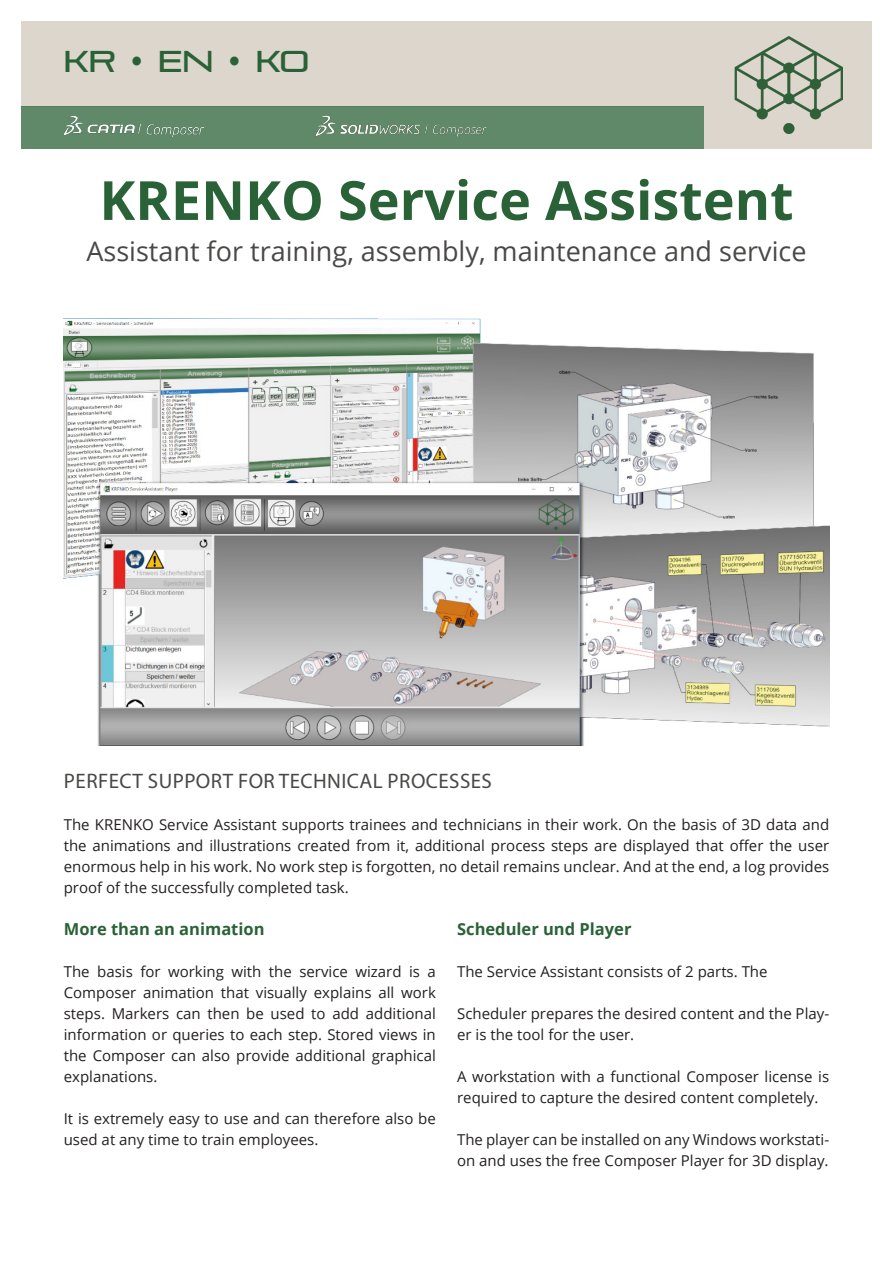
<style>
.page{position:relative;width:893px;height:1263px;background:#fff}
.page>*{position:absolute;margin:0;border:0;box-sizing:border-box;transform-origin:0 0}
.Produkttitel{font:700 54px "Open Sans";color:#2a6237}
.t1{font:30px "Pirulen Rg";color:#2a6237}
.Produkttitel-2{font:27px "Open Sans";color:#4a4847}
.Überschrift_ohne_Spalte{font:21px "Myriad Pro";letter-spacing:.02em;color:#4a4847}
.Absatzüberschrift{font:700 16.5px "Open Sans";color:#2a6237}
.Absatztext{font:15px/21px "Open Sans";color:#231f20}
.Absatz_ohne_Spalte{font:15px/21px "Open Sans";color:#231f20;text-align:justify}
</style>
<div class="page">
<div style="left:21px;top:21px;width:851px;height:85px;background:#dcd6cd"></div>
<div style="left:21px;top:106px;width:851px;height:43px;background:#5f8969"></div>
<img style="left:64px;top:116px;width:140px;height:21px">
<img style="left:315px;top:115px;width:172px;height:22px">
<div style="left:704px;top:104px;width:168px;height:45px;background:#dcd6cd"></div>
<img style="left:734px;top:36px;width:108px;height:98px">
<img style="left:64px;top:319px;width:765px;height:427px">
<h2 class="t1" style="left:64px;top:43px;width:247px">KR • EN • KO</h2>
<p class="Produkttitel" style="left:99px;top:162px;width:696px">KRENKO Service Assistent</p>
<p class="Produkttitel-2" style="left:86px;top:233px;width:722px">Assistant for training, assembly, maintenance and service</p>
<p class="Überschrift_ohne_Spalte" style="left:64px;top:768px;width:429px">PERFECT SUPPORT FOR TECHNICAL PROCESSES</p>
<p class="Absatz_ohne_Spalte" style="left:64px;top:813px;width:767px">The KRENKO Service Assistant supports trainees and technicians in their work. On the basis of 3D data and the animations and illustrations created from it, additional process steps are displayed that offer the user enormous help in his work. No work step is forgotten, no detail remains unclear. And at the end, a log provides proof of the successfully completed task.</p>
<p class="Absatzüberschrift" style="left:64px;top:917px;width:202px">More than an animation</p>
<p class="Absatztext" style="left:64px;top:960px;width:374px;text-align:justify">The basis for working with the service wizard is a Composer animation that visually explains all work steps. Markers can then be used to add additional information or queries to each step. Stored views in the Composer can also provide additional graphical explanations.</p>
<p class="Absatztext" style="left:64px;top:1107px;width:374px">It is extremely easy to use and can therefore also be used at any time to train employees.</p>
<p class="Absatzüberschrift" style="left:457px;top:917px;width:176px">Scheduler und Player</p>
<p class="Absatztext" style="left:457px;top:960px;width:312px">The Service Assistant consists of 2 parts. The</p>
<p class="Absatztext" style="left:457px;top:1002px;width:374px">Scheduler prepares the desired content and the Play&shy;er is the tool for the user.</p>
<p class="Absatztext" style="left:457px;top:1065px;width:374px">A workstation with a functional Composer license is required to capture the desired content completely.</p>
<p class="Absatztext" style="left:457px;top:1128px;width:374px">The player can be installed on any Windows workstati&shy;on and uses the free Composer Player for 3D display.</p>
</div>
